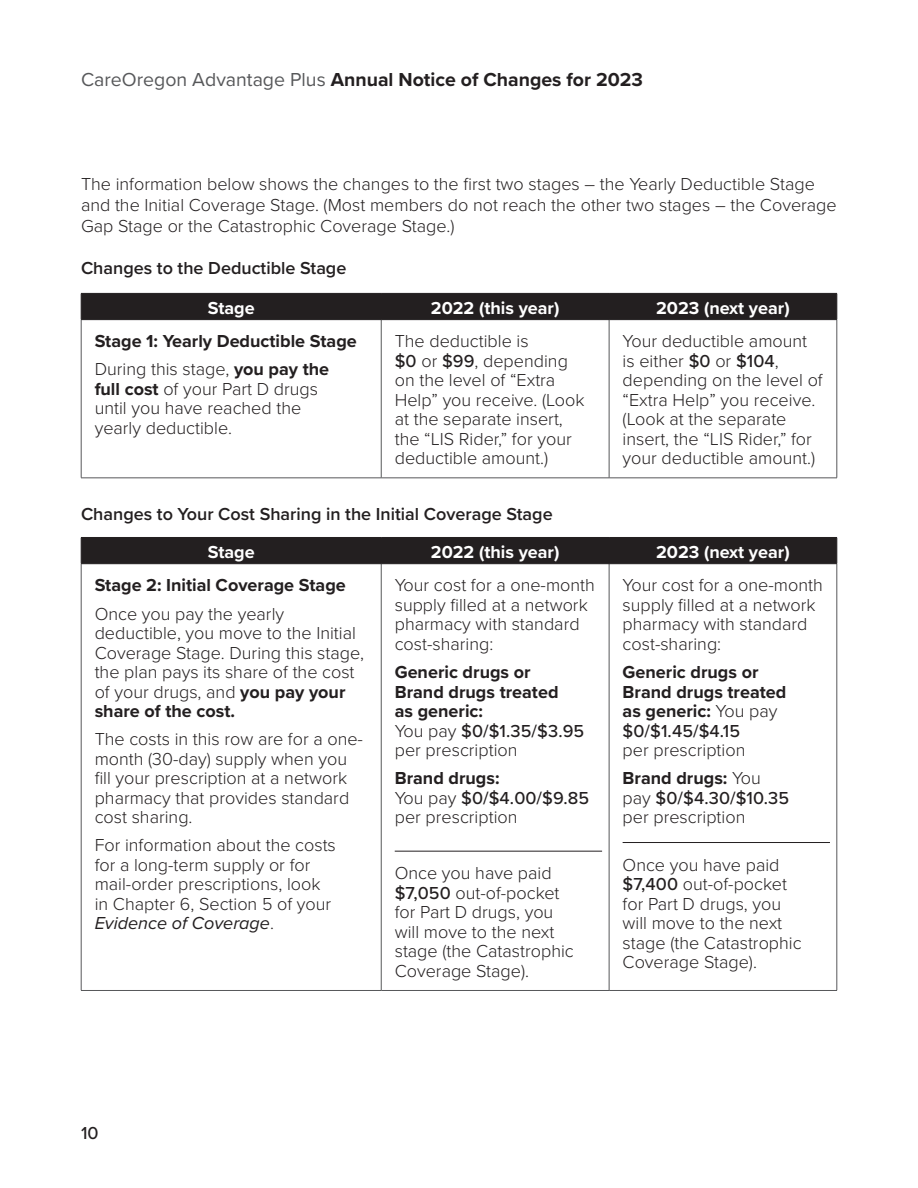
<style>
.page{position:relative;width:918px;height:1188px;background:#fff}
.page>*{position:absolute;margin:0;border:0;box-sizing:border-box;transform-origin:0 0}
.t1{font:700 19.5px "Proxima Nova";color:#231f20}
.table__text-left{font:300 18px/19.5px "Proxima Nova";color:#231f20}
.text{font:300 18px/21px "Proxima Nova";color:#231f20}
.table__text-left-2{font:700 18px/19.5px "Proxima Nova";color:#231f20}
.bold_sub_header{font:600 18px "Proxima Nova";color:#231f20}
.text-2{font:700 18px "Proxima Nova";color:#fff}
.table__bold_text{font:700 18px "Proxima Nova";color:#231f20}
.t2{font:500 18px "Proxima Nova";color:#231f20}
.s1{font-weight:400;color:#57585a}
.s2{font-weight:700}
.s3{font-weight:500}
.s4{font-weight:400;font-style:italic}
.s5{font-weight:300}
</style>
<div class="page">
<hr style="left:381px;top:320px;width:1px;height:158px;background:#57585a">
<hr style="left:609px;top:320px;width:1px;height:158px;background:#57585a">
<hr style="left:381px;top:478px;width:228px;height:1px;background:#57585a">
<div style="left:81px;top:293px;width:757px;height:27px;background:#231f20"></div>
<hr style="left:81px;top:319px;width:300px;height:1px;background:#231f20">
<hr style="left:381px;top:319px;width:228px;height:1px;background:#231f20">
<hr style="left:609px;top:319px;width:228px;height:1px;background:#231f20">
<hr style="left:81px;top:320px;width:1px;height:158px;background:#57585a">
<hr style="left:837px;top:320px;width:1px;height:158px;background:#57585a">
<hr style="left:81px;top:478px;width:300px;height:1px;background:#57585a">
<hr style="left:609px;top:478px;width:228px;height:1px;background:#57585a">
<hr style="left:381px;top:564px;width:1px;height:426px;background:#57585a">
<hr style="left:609px;top:564px;width:1px;height:426px;background:#57585a">
<hr style="left:381px;top:990px;width:228px;height:1px;background:#57585a">
<div style="left:81px;top:537px;width:757px;height:27px;background:#231f20"></div>
<hr style="left:81px;top:563px;width:300px;height:1px;background:#231f20">
<hr style="left:381px;top:563px;width:228px;height:1px;background:#231f20">
<hr style="left:609px;top:563px;width:228px;height:1px;background:#231f20">
<hr style="left:81px;top:564px;width:1px;height:426px;background:#57585a">
<hr style="left:837px;top:564px;width:1px;height:426px;background:#57585a">
<hr style="left:81px;top:990px;width:300px;height:1px;background:#57585a">
<hr style="left:609px;top:990px;width:228px;height:1px;background:#57585a">
<hr style="left:395px;top:851px;width:207px;height:1px;background:#231f20">
<hr style="left:623px;top:842px;width:207px;height:1px;background:#231f20">
<p class="t1" style="left:81px;top:65px;width:564px"><span class="s1">CareOregon Advantage Plus</span> Annual Notice of Changes for 2023</p>
<p class="text" style="left:81px;top:172px;width:757px">The information below shows the changes to the first two stages – the Yearly Deductible Stage and the Initial Coverage Stage. (Most members do not reach the other two stages – the Coverage<br>Gap Stage or the Catastrophic Coverage Stage.)</p>
<p class="bold_sub_header" style="left:81px;top:255px;width:267px">Changes to the Deductible Stage</p>
<p class="text-2" style="left:208px;top:294px;width:48px">Stage</p>
<p class="text-2" style="left:431px;top:294px;width:130px">2022 (this year)</p>
<p class="text-2" style="left:656px;top:294px;width:135px">2023 (next year)</p>
<p class="table__bold_text" style="left:95px;top:328px;width:264px">Stage 1: Yearly Deductible Stage</p>
<p class="table__text-left" style="left:95px;top:359px;width:236px">During this stage, <span class="s2">you pay the full cost</span> of your Part D drugs until you have reached the yearly deductible.</p>
<p class="table__text-left" style="left:395px;top:331px;width:191px">The deductible is<br><span class="s3">$0</span> or <span class="s3">$99</span>, depending on the level of “Extra<br>Help” you receive. (Look at the separate insert, the “LIS Rider,” for your deductible amount.)</p>
<p class="table__text-left" style="left:623px;top:331px;width:202px">Your deductible amount is either <span class="s3">$0</span> or <span class="s3">$104</span>, depending on the level of “Extra Help” you receive. (Look at the separate insert, the “LIS Rider,” for your deductible amount.)</p>
<p class="bold_sub_header" style="left:81px;top:501px;width:473px">Changes to Your Cost Sharing in the Initial Coverage Stage</p>
<p class="text-2" style="left:208px;top:538px;width:48px">Stage</p>
<p class="text-2" style="left:431px;top:538px;width:130px">2022 (this year)</p>
<p class="text-2" style="left:656px;top:538px;width:135px">2023 (next year)</p>
<p class="table__bold_text" style="left:95px;top:572px;width:253px">Stage 2: Initial Coverage Stage</p>
<p class="table__text-left" style="left:95px;top:603px;width:271px">Once you pay the yearly deductible, you move to the Initial<br>Coverage Stage. During this stage, the plan pays its share of the cost of your drugs, and <span class="s2">you pay your share of the cost.</span></p>
<p class="table__text-left" style="left:95px;top:728px;width:270px">The costs in this row are for a one&shy;month (30-day) supply when you fill your prescription at a network pharmacy that provides standard cost sharing.</p>
<p class="table__text-left" style="left:95px;top:835px;width:243px">For information about the costs for a long-term supply or for mail-order prescriptions, look in Chapter 6, Section 5 of your<br><span class="s4">Evidence of Coverage</span>.</p>
<p class="table__text-left" style="left:395px;top:575px;width:202px">Your cost for a one-month supply filled at a network pharmacy with standard cost-sharing:</p>
<p class="table__text-left-2" style="left:395px;top:662px;width:191px">Generic drugs or<br>Brand drugs treated<br>as generic:<br><span class="s5">You pay</span> <span class="s3">$0/$1.35/$3.95 </span><span class="s5">per prescription</span></p>
<p class="table__text-left" style="left:395px;top:767px;width:196px"><span class="s2">Brand drugs:<br></span>You pay <span class="s3">$0/$4.00/$9.85 </span>per prescription</p>
<p class="table__text-left" style="left:623px;top:575px;width:202px">Your cost for a one-month supply filled at a network pharmacy with standard cost-sharing:</p>
<p class="table__text-left-2" style="left:623px;top:662px;width:165px">Generic drugs or<br>Brand drugs treated as generic: <span class="s5">You pay </span><span class="s3">$0/$1.45/$4.15<br></span><span class="s5">per prescription</span></p>
<p class="table__text-left" style="left:623px;top:767px;width:168px"><span class="s2">Brand drugs:</span> You pay <span class="s3">$0/$4.30/$10.35 </span>per prescription</p>
<p class="table__text-left" style="left:623px;top:854px;width:181px">Once you have paid <span class="s3">$7,400</span> out-of-pocket for Part D drugs, you will move to the next stage (the Catastrophic<br>Coverage Stage).</p>
<p class="table__text-left" style="left:395px;top:863px;width:181px">Once you have paid <span class="s3">$7,050</span> out-of-pocket for Part D drugs, you will move to the next stage (the Catastrophic<br>Coverage Stage).</p>
<p class="t2" style="left:81px;top:1120px;width:19px">10</p>
</div>
